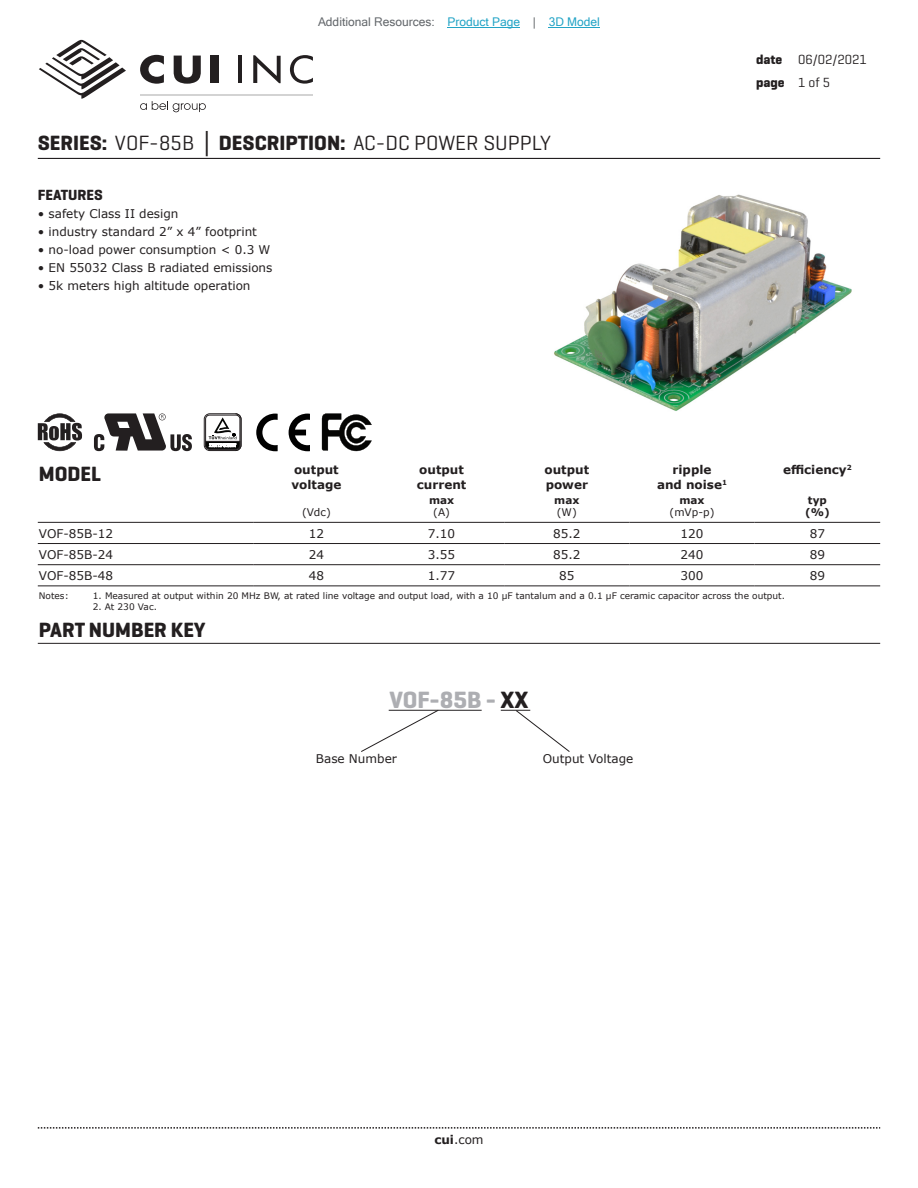
<style>
.page{position:relative;width:918px;height:1188px;background:#fff}
.page>*{position:absolute;margin:0;border:0;box-sizing:border-box;transform-origin:0 0}
.t1{font:700 24px "Geogrotesque";color:#adaeb2}
.t2{font:21px "Geogrotesque";color:#231f20}
.t3{font:700 21px "Geogrotesque";color:#231f20}
.t4{font:700 15px "Geogrotesque";color:#231f20}
.t5{font:13.5px/22.5px "Geogrotesque";color:#231f20}
.t6{font:12px "Verdana";color:#231f20}
.t7{font:700 12px/14.4px "Verdana";color:#231f20}
.t8{font:12px "Microsoft Sans Serif";color:#63676b}
.t9{font:10.5px "Verdana";color:#231f20}
.t10{font:700 10.5px/12.6px "Verdana";color:#231f20}
.t11{font:9px "Verdana";color:#231f20}
.s1{color:#23a4c6}
.s2{font-weight:700}
.s3{font-family:"Verdana";font-weight:700}
.s4{color:#231f20}
</style>
<div class="page">
<svg style="left:38px;top:1127px;width:842px;height:2px"></svg>
<hr style="left:38px;top:158px;width:842px;height:1px;background:#231f20">
<svg style="left:39px;top:39px;width:87px;height:60px"></svg>
<hr style="left:238px;top:56px;width:4px;height:27px;background:#231f20">
<svg style="left:253px;top:55px;width:28px;height:28px"></svg>
<svg style="left:290px;top:55px;width:23px;height:29px"></svg>
<svg style="left:140px;top:55px;width:24px;height:29px"></svg>
<svg style="left:174px;top:56px;width:27px;height:28px"></svg>
<div style="left:211px;top:56px;width:8px;height:27px;background:#231f20"></div>
<svg style="left:140px;top:101px;width:66px;height:11px"></svg>
<hr style="left:140px;top:94px;width:173px;height:1px;background:#231f20">
<img style="left:554px;top:194px;width:298px;height:217px">
<hr style="left:38px;top:522px;width:216px;height:1px;background:#231f20">
<hr style="left:254px;top:522px;width:125px;height:1px;background:#231f20">
<hr style="left:379px;top:522px;width:125px;height:1px;background:#231f20">
<hr style="left:504px;top:522px;width:125px;height:1px;background:#231f20">
<hr style="left:629px;top:522px;width:126px;height:1px;background:#231f20">
<hr style="left:755px;top:522px;width:125px;height:1px;background:#231f20">
<hr style="left:38px;top:543px;width:216px;height:1px;background:#231f20">
<hr style="left:254px;top:543px;width:125px;height:1px;background:#231f20">
<hr style="left:379px;top:543px;width:125px;height:1px;background:#231f20">
<hr style="left:504px;top:543px;width:125px;height:1px;background:#231f20">
<hr style="left:629px;top:543px;width:126px;height:1px;background:#231f20">
<hr style="left:755px;top:543px;width:125px;height:1px;background:#231f20">
<hr style="left:38px;top:564px;width:216px;height:1px;background:#231f20">
<hr style="left:254px;top:564px;width:125px;height:1px;background:#231f20">
<hr style="left:379px;top:564px;width:125px;height:1px;background:#231f20">
<hr style="left:504px;top:564px;width:125px;height:1px;background:#231f20">
<hr style="left:629px;top:564px;width:126px;height:1px;background:#231f20">
<hr style="left:755px;top:564px;width:125px;height:1px;background:#231f20">
<hr style="left:38px;top:586px;width:216px;height:1px;background:#231f20">
<hr style="left:254px;top:586px;width:125px;height:1px;background:#231f20">
<hr style="left:379px;top:586px;width:125px;height:1px;background:#231f20">
<hr style="left:504px;top:586px;width:125px;height:1px;background:#231f20">
<hr style="left:629px;top:586px;width:126px;height:1px;background:#231f20">
<hr style="left:755px;top:586px;width:125px;height:1px;background:#231f20">
<hr style="left:38px;top:643px;width:842px;height:1px;background:#231f20">
<hr style="left:389px;top:710px;width:93px;height:1px;background:#231f20">
<svg style="left:361px;top:709px;width:78px;height:43px"></svg>
<svg style="left:501px;top:710px;width:69px;height:42px"></svg>
<svg style="left:94px;top:413px;width:98px;height:38px"></svg>
<svg style="left:38px;top:413px;width:44px;height:38px"></svg>
<svg style="left:256px;top:414px;width:54px;height:37px"></svg>
<svg style="left:322px;top:413px;width:50px;height:38px"></svg>
<div style="left:204px;top:413px;width:38px;height:38px;border:1px solid #231f20;border-radius:5px"></div>
<svg style="left:205px;top:413px;width:37px;height:38px"></svg>
<hr style="left:448px;top:27px;width:72px;height:1px;background:#23a4c6">
<hr style="left:549px;top:27px;width:51px;height:1px;background:#23a4c6">
<p class="t8" style="left:318px;top:15px;width:283px">Additional Resources: <span class="s1">Product Page</span> | <span class="s1">3D Model</span></p>
<h2 class="t2" style="left:38px;top:130px;width:515px"><span class="s2">SERIES:</span> VOF-85B <span class="s3">│</span> <span class="s2">DESCRIPTION:</span> AC-DC POWER SUPPLY</h2>
<p class="t4" style="left:38px;top:186px;width:67px">FEATURES</p>
<p class="t6" style="left:38px;top:206px;width:142px">• safety Class II design</p>
<p class="t6" style="left:38px;top:224px;width:221px">• industry standard 2” x 4” footprint</p>
<p class="t6" style="left:38px;top:242px;width:234px">• no-load power consumption &lt; 0.3 W</p>
<p class="t6" style="left:38px;top:260px;width:236px">• EN 55032 Class B radiated emissions</p>
<p class="t6" style="left:38px;top:278px;width:214px">• 5k meters high altitude operation</p>
<p class="t5" style="left:756px;top:48px;width:112px"><span class="s2">date</span> 06/02/2021 <span class="s2">page</span> 1 of 5</p>
<h2 class="t3" style="left:39px;top:461px;width:64px">MODEL</h2>
<p class="t7" style="left:291px;top:462px;width:51px">output voltage</p>
<p class="t7" style="left:417px;top:462px;width:51px">output current</p>
<p class="t7" style="left:545px;top:462px;width:46px">output power</p>
<p class="t7" style="left:657px;top:462px;width:72px;text-align:center">ripple<br>and noise<sup>1</sup></p>
<p class="t7" style="left:783px;top:462px;width:70px">efficiency<sup>2</sup></p>
<p class="t9" style="left:302px;top:505px;width:30px">(Vdc)</p>
<p class="t10" style="left:805px;top:493px;width:26px">typ (%)</p>
<p class="t10" style="left:429px;top:493px;width:27px">max</p>
<p class="t9" style="left:433px;top:505px;width:18px">(A)</p>
<p class="t10" style="left:554px;top:493px;width:27px">max</p>
<p class="t9" style="left:557px;top:505px;width:21px">(W)</p>
<p class="t10" style="left:679px;top:493px;width:27px">max</p>
<p class="t9" style="left:670px;top:505px;width:46px">(mVp-p)</p>
<p class="t6" style="left:39px;top:525px;width:76px">VOF-85B-12</p>
<p class="t6" style="left:309px;top:525px;width:17px">12</p>
<p class="t6" style="left:428px;top:525px;width:29px">7.10</p>
<p class="t6" style="left:553px;top:525px;width:29px">85.2</p>
<p class="t6" style="left:681px;top:525px;width:24px">120</p>
<p class="t6" style="left:810px;top:525px;width:17px">87</p>
<p class="t6" style="left:39px;top:546px;width:76px">VOF-85B-24</p>
<p class="t6" style="left:309px;top:546px;width:17px">24</p>
<p class="t6" style="left:428px;top:546px;width:29px">3.55</p>
<p class="t6" style="left:553px;top:546px;width:29px">85.2</p>
<p class="t6" style="left:681px;top:546px;width:24px">240</p>
<p class="t6" style="left:810px;top:546px;width:17px">89</p>
<p class="t6" style="left:39px;top:567px;width:76px">VOF-85B-48</p>
<p class="t6" style="left:309px;top:567px;width:17px">48</p>
<p class="t6" style="left:428px;top:567px;width:29px">1.77</p>
<p class="t6" style="left:559px;top:567px;width:17px">85</p>
<p class="t6" style="left:681px;top:567px;width:24px">300</p>
<p class="t6" style="left:810px;top:567px;width:17px">89</p>
<p class="t11" style="left:39px;top:589px;width:31px">Notes:</p>
<p class="t11" style="left:93px;top:589px;width:694px">1. Measured at output within 20 MHz BW, at rated line voltage and output load, with a 10 µF tantalum and a 0.1 µF ceramic capacitor across the output.</p>
<p class="t11" style="left:93px;top:600px;width:66px">2. At 230 Vac.</p>
<h2 class="t3" style="left:39px;top:617px;width:168px">PART NUMBER KEY</h2>
<h1 class="t1" style="left:390px;top:685px;width:140px">VOF-85B - <span class="s4">XX</span></h1>
<p class="t6" style="left:316px;top:750px;width:83px">Base Number</p>
<p class="t6" style="left:543px;top:750px;width:92px">Output Voltage</p>
<p class="t6" style="left:434px;top:1131px;width:51px"><span class="s2">cui</span>.com</p>
</div>
